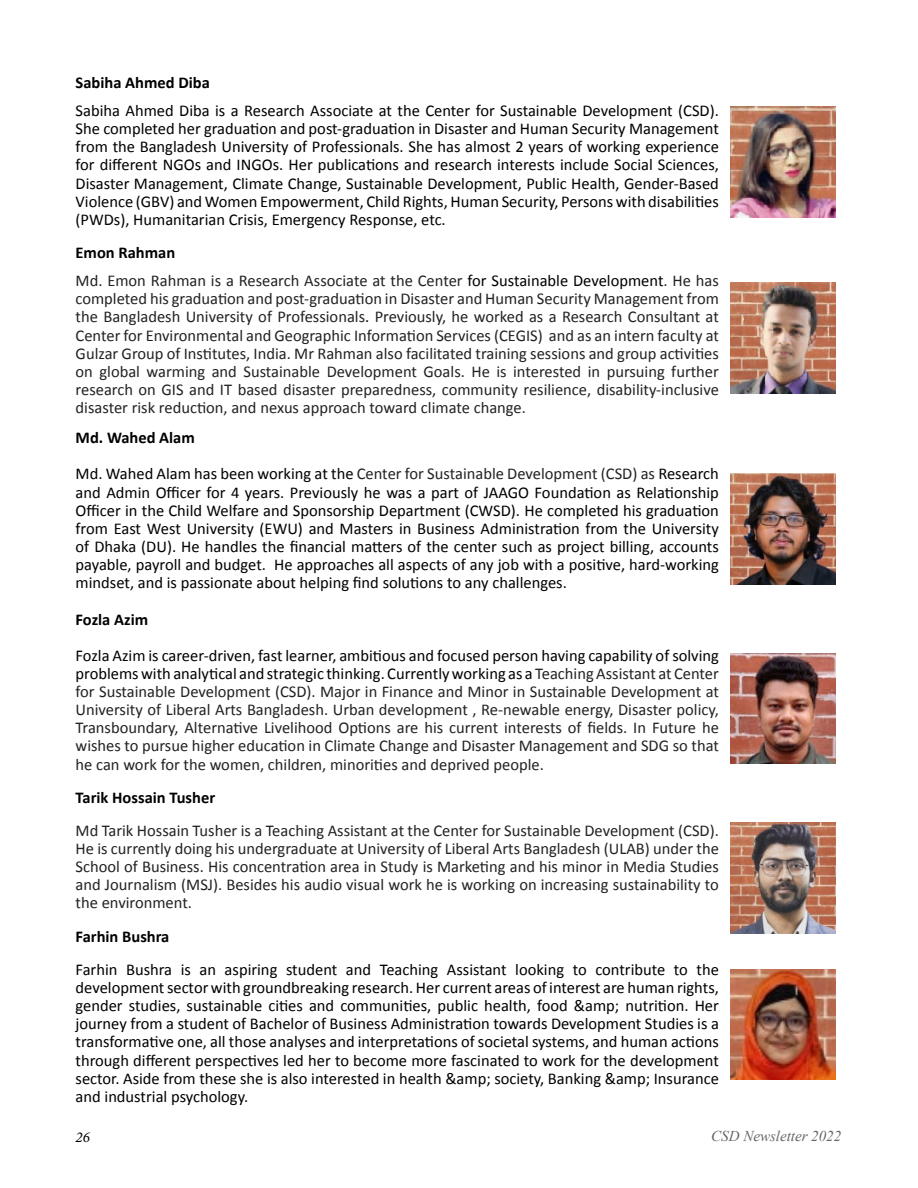
<style>
.page{position:relative;width:918px;height:1188px;background:#fff}
.page>*{position:absolute;margin:0;border:0;box-sizing:border-box;transform-origin:0 0}
.t1{font:16.5px/18.1px "Calibri";color:#000;text-align:justify}
.t2{font:16.5px/18.1px "Calibri";color:#222;text-align:justify}
.t3{font:700 16.5px "Calibri";color:#000}
.t4{font:italic 15px "Times New Roman";color:#636466}
.t5{font:italic 15px "Minion Pro";color:#000}
.s1{font-weight:700;color:#000}
.s2{color:#000}
.s3{font-weight:700}
.s4{color:#222}
</style>
<div class="page">
<img style="left:731px;top:107px;width:105px;height:110px">
<img style="left:731px;top:283px;width:105px;height:111px">
<img style="left:731px;top:473px;width:105px;height:111px">
<img style="left:731px;top:653px;width:105px;height:111px">
<img style="left:731px;top:823px;width:105px;height:111px">
<img style="left:731px;top:969px;width:105px;height:111px">
<p class="t3" style="left:76px;top:71px;width:136px">Sabiha Ahmed Diba</p>
<p class="t1" style="left:76px;top:101px;width:645px">Sabiha Ahmed Diba is a Research Associate at the Center for Sustainable Development (CSD).<br>She completed her graduation and post-graduation in Disaster and Human Security Management from the Bangladesh University of Professionals. She has almost 2 years of working experience for different NGOs and INGOs. Her publications and research interests include Social Sciences, Disaster Management, Climate Change, Sustainable Development, Public Health, Gender-Based Violence (GBV) and Women Empowerment, Child Rights, Human Security, Persons with disabilities (PWDs), Humanitarian Crisis, Emergency Response, etc.</p>
<p class="t2" style="left:76px;top:238px;width:645px;line-height:28px"><span class="s1">Emon Rahman<br></span>Md. Emon Rahman is a Research Associate at the Center <span class="s2">for Sustainable Development</span>. He has</p>
<p class="t2" style="left:76px;top:289px;width:645px">completed his graduation and post-graduation in Disaster and Human Security Management from the Bangladesh University of Professionals<span class="s2">.</span> Previously, he worked as a Research Consultant at Center for Environmental and Geographic Information Services (CEGIS) and as an intern faculty at Gulzar Group of Institutes, India. Mr Rahman also facilitated training sessions and group activities on global warming and Sustainable Development Goals. He is interested in pursuing further research on GIS and IT based disaster preparedness, community resilience, disability-inclusive disaster risk reduction, and nexus approach toward climate change.</p>
<p class="t1" style="left:76px;top:419px;width:645px;line-height:36.2px"><span class="s3">Md. Wahed Alam<br></span>Md. Wahed Alam has been working at the <span class="s4">Center for Sustainable Development (CSD) as</span> Research</p>
<p class="t1" style="left:76px;top:482px;width:645px">and Admin Officer for 4 years. Previously he was a part of JAAGO Foundation as Relationship Officer in the Child Welfare and Sponsorship Department (CWSD). He completed his graduation from East West University (EWU) and Masters in Business Administration from the University of Dhaka (DU). He handles the financial matters of the center such as project billing, accounts payable, payroll and budget. He approaches all aspects of any job with a positive, hard-working mindset, and is passionate about helping find solutions to any challenges.</p>
<p class="t3" style="left:76px;top:607px;width:74px">Fozla Azim</p>
<p class="t2" style="left:76px;top:645px;width:645px"><span class="s2">Fozla Azim is career-driven, fast learner, ambitious and focused person having capability of solving problems with analytical and strategic thinking. Currently working as a</span> Teaching Assistant at Center for Sustainable Development (CSD). Major in Finance and Minor in Sustainable Development at University of Liberal Arts Bangladesh. Urban development , Re-newable energy, Disaster policy, Transboundary, Alternative Livelihood Options are his current interests of fields. In Future he wishes to pursue higher education in Climate Change and Disaster Management and SDG so that he can work for the women, children, minorities and deprived people.</p>
<p class="t3" style="left:76px;top:786px;width:141px">Tarik Hossain Tusher</p>
<p class="t2" style="left:76px;top:821px;width:645px">Md Tarik Hossain Tusher is a Teaching Assistant at the Center for Sustainable Development (CSD).<br>He is currently doing his undergraduate at University of Liberal Arts Bangladesh (ULAB) under the School of Business. His concentration area in Study is Marketing and his minor in Media Studies and Journalism (MSJ). Besides his audio visual work he is working on increasing sustainability to the environment.</p>
<p class="t3" style="left:76px;top:924px;width:95px">Farhin Bushra</p>
<p class="t1" style="left:76px;top:959px;width:645px">Farhin Bushra is an aspiring student and Teaching Assistant looking to contribute to the development sector with groundbreaking research. Her current areas of interest are human rights, gender studies, sustainable cities and communities, public health, food &amp;amp; nutrition. Her journey from a student of Bachelor of Business Administration towards Development Studies is a transformative one, all those analyses and interpretations of societal systems, and human actions through different perspectives led her to become more fascinated to work for the development sector. Aside from these she is also interested in health &amp;amp; society, Banking &amp;amp; Insurance and industrial psychology.</p>
<p class="t5" style="left:76px;top:1127px;width:16px">26</p>
<p class="t4" style="left:711px;top:1125px;width:132px">CSD Newsletter 2022</p>
</div>
